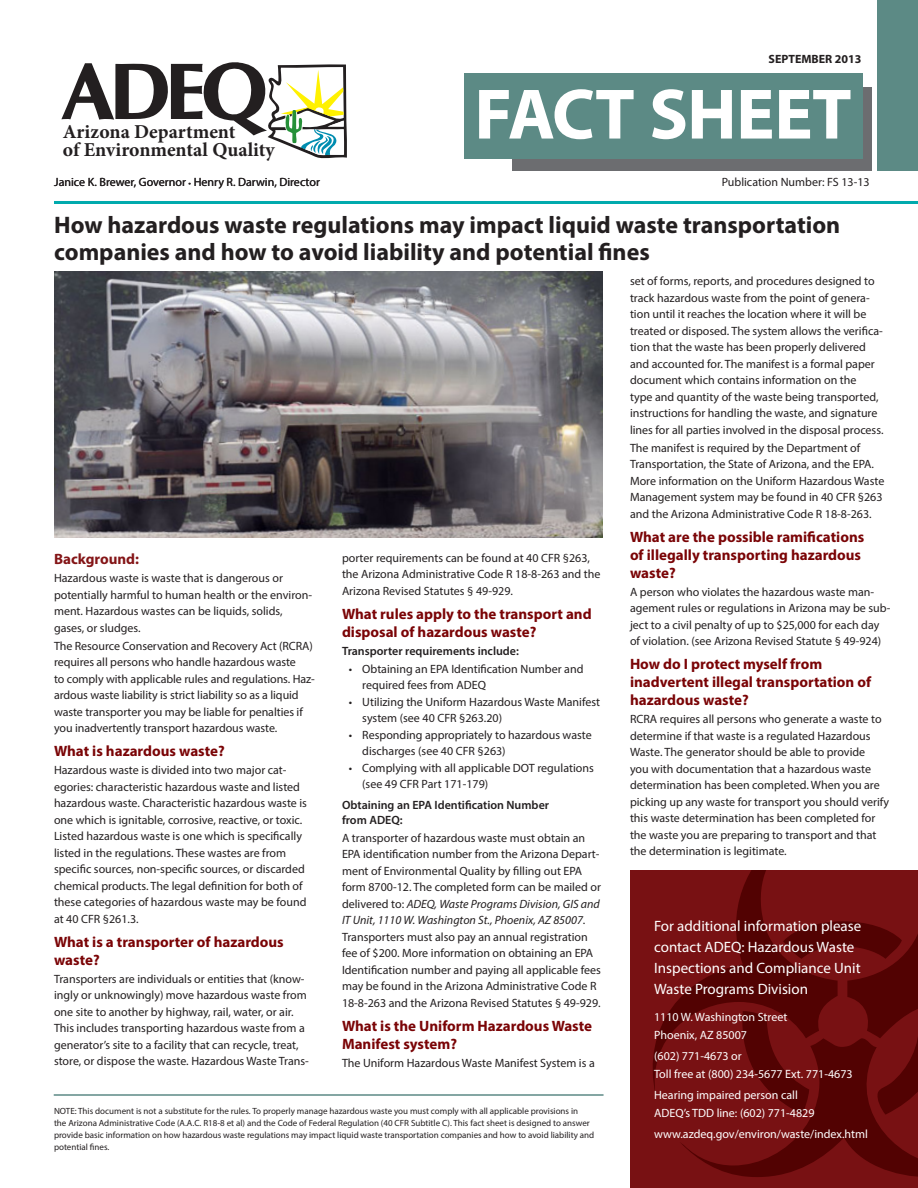
<style>
.page{position:relative;width:918px;height:1188px;background:#fff}
.page>*{position:absolute;margin:0;border:0;box-sizing:border-box;transform-origin:0 0}
.t1{font:700 72px "Myriad Pro";letter-spacing:-.01em;color:#fff}
.t2{font:700 24px/27px "Myriad Pro";color:#231f20}
.t3{font:700 19.65px/17.7px "Minion Pro";color:#231f20}
.t4{font:700 15px/18px "Myriad Pro";color:#7a0406}
.t5{font:15px/21px "Myriad Pro";color:#fff}
.t6{font:700 15px "Myriad Pro";color:#841517}
.t7{font:12px/16.5px "Myriad Pro";color:#231f20}
.t8{font:12px/18px "Myriad Pro";color:#fff}
.t9{font:600 12px/14.4px "Myriad Pro";color:#231f20}
.t10{font:700 12px "Myriad Pro";color:#231f20}
.t11{font:9px/12px "Myriad Pro";color:#231f20}
.s1{font-size:9px}
.s2{font-style:italic}
</style>
<div class="page">
<div style="left:512px;top:87px;width:360px;height:84px;background:#6c6d70"></div>
<svg style="left:62px;top:62px;width:285px;height:97px"></svg>
<div style="left:464px;top:73px;width:399px;height:86px;background:#5c8a85"></div>
<div style="left:878px;top:0;width:40px;height:171px;background:#5c8a85"></div>
<hr style="left:54px;top:201px;width:864px;height:3px;background:#00aaad">
<div style="left:630px;top:871px;width:288px;height:317px;background:#781113"></div>
<svg style="left:652px;top:998px;width:28px;height:93px"></svg>
<svg style="left:680px;top:871px;width:238px;height:306px"></svg>
<img style="left:54px;top:272px;width:549px;height:266px">
<hr style="left:54px;top:1094px;width:550px;height:2px;background:#5c8a85">
<h3 class="t3" style="left:63px;top:123px;width:213px">Arizona Department<br>of Environmental Quality</h3>
<p class="t10" style="left:769px;top:51px;width:94px">SEPTEMBER 2013</p>
<h1 class="t1" style="left:474px;top:67px;width:379px">FACT SHEET</h1>
<p class="t7" style="left:54px;top:174px;width:267px">Janice K. Brewer, Governor <span class="s1">•</span> Henry R. Darwin, Director</p>
<p class="t7" style="left:722px;top:174px;width:149px">Publication Number: FS 13-13</p>
<p class="t2" style="left:54px;top:210px;width:788px">How hazardous waste regulations may impact liquid waste transportation companies and how to avoid liability and potential fines</p>
<p class="t6" style="left:54px;top:549px;width:87px">Background:</p>
<p class="t7" style="left:54px;top:570px;width:260px">Hazardous waste is waste that is dangerous or potentially harmful to human health or the environ&shy;ment. Hazardous wastes can be liquids, solids, gases, or sludges.</p>
<p class="t7" style="left:54px;top:637px;width:263px">The Resource Conservation and Recovery Act (RCRA) requires all persons who handle hazardous waste<br>to comply with applicable rules and regulations. Haz&shy;ardous waste liability is strict liability so as a liquid waste transporter you may be liable for penalties if you inadvertently transport hazardous waste.</p>
<p class="t4" style="left:54px;top:742px;width:172px">What is hazardous waste?</p>
<p class="t7" style="left:54px;top:762px;width:255px">Hazardous waste is divided into two major cat&shy;egories: characteristic hazardous waste and listed hazardous waste. Characteristic hazardous waste is one which is ignitable, corrosive, reactive, or toxic.<br>Listed hazardous waste is one which is specifically listed in the regulations. These wastes are from specific sources, non-specific sources, or discarded chemical products. The legal definition for both of these categories of hazardous waste may be found at 40 CFR §261.3.</p>
<p class="t4" style="left:54px;top:932px;width:231px">What is a transporter of hazardous waste?</p>
<p class="t7" style="left:54px;top:970px;width:256px">Transporters are individuals or entities that (know&shy;ingly or unknowingly) move hazardous waste from one site to another by highway, rail, water, or air.<br>This includes transporting hazardous waste from a generator’s site to a facility that can recycle, treat, store, or dispose the waste. Hazardous Waste Trans-</p>
<p class="t7" style="left:342px;top:549px;width:260px">porter requirements can be found at 40 CFR §263, the Arizona Administrative Code R 18-8-263 and the<br>Arizona Revised Statutes § 49-929.</p>
<p class="t4" style="left:342px;top:604px;width:251px">What rules apply to the transport and disposal of hazardous waste?</p>
<p class="t9" style="left:342px;top:643px;width:178px">Transporter requirements include:</p>
<p class="t7" style="left:362px;top:660px;width:223px;text-indent:-14px">• Obtaining an EPA Identification Number and required fees from ADEQ</p>
<p class="t7" style="left:362px;top:693px;width:239px;text-indent:-14px">• Utilizing the Uniform Hazardous Waste Manifest system (see 40 CFR §263.20)</p>
<p class="t7" style="left:362px;top:726px;width:231px;text-indent:-14px">• Responding appropriately to hazardous waste discharges (see 40 CFR §263)</p>
<p class="t7" style="left:362px;top:759px;width:233px;text-indent:-14px">• Complying with all applicable DOT regulations (see 49 CFR Part 171-179)</p>
<p class="t9" style="left:342px;top:798px;width:209px">Obtaining an EPA Identification Number from ADEQ:</p>
<p class="t7" style="left:342px;top:829px;width:260px">A transporter of hazardous waste must obtain an EPA identification number from the Arizona Depart&shy;ment of Environmental Quality by filling out EPA form 8700-12. The completed form can be mailed or delivered to: <span class="s2">ADEQ, Waste Programs Division, GIS and IT Unit, 1110 W. Washington St., Phoenix, AZ 85007</span>.<br>Transporters must also pay an annual registration fee of $200. More information on obtaining an EPA Identification number and paying all applicable fees may be found in the Arizona Administrative Code R 18-8-263 and the Arizona Revised Statutes § 49-929.</p>
<p class="t4" style="left:342px;top:1016px;width:252px">What is the Uniform Hazardous Waste<br>Manifest system?</p>
<p class="t7" style="left:342px;top:1054px;width:254px">The Uniform Hazardous Waste Manifest System is a</p>
<p class="t11" style="left:54px;top:1105px;width:542px">NOTE: This document is not a substitute for the rules. To properly manage hazardous waste you must comply with all applicable provisions in<br>the Arizona Administrative Code (A.A.C. R18-8 et al) and the Code of Federal Regulation (40 CFR Subtitle C). This fact sheet is designed to answer provide basic information on how hazardous waste regulations may impact liquid waste transportation companies and how to avoid liability and potential fines.</p>
<p class="t7" style="left:630px;top:273px;width:255px">set of forms, reports, and procedures designed to track hazardous waste from the point of genera&shy;tion until it reaches the location where it will be treated or disposed. The system allows the verifica&shy;tion that the waste has been properly delivered and accounted for. The manifest is a formal paper document which contains information on the<br>type and quantity of the waste being transported, instructions for handling the waste, and signature lines for all parties involved in the disposal process.</p>
<p class="t7" style="left:630px;top:440px;width:256px">The manifest is required by the Department of Transportation, the State of Arizona, and the EPA.<br>More information on the Uniform Hazardous Waste Management system may be found in 40 CFR §263 and the Arizona Administrative Code R 18-8-263.</p>
<p class="t4" style="left:630px;top:527px;width:236px">What are the possible ramifications of illegally transporting hazardous waste?</p>
<p class="t7" style="left:630px;top:584px;width:262px">A person who violates the hazardous waste man&shy;agement rules or regulations in Arizona may be sub&shy;ject to a civil penalty of up to $25,000 for each day of violation. (see Arizona Revised Statute § 49-924)</p>
<p class="t4" style="left:630px;top:655px;width:243px">How do I protect myself from inadvertent illegal transportation of hazardous waste?</p>
<p class="t7" style="left:630px;top:711px;width:261px">RCRA requires all persons who generate a waste to determine if that waste is a regulated Hazardous Waste. The generator should be able to provide<br>you with documentation that a hazardous waste determination has been completed. When you are picking up any waste for transport you should verify this waste determination has been completed for the waste you are preparing to transport and that the determination is legitimate.</p>
<p class="t5" style="left:654px;top:915px;width:209px">For additional information please contact ADEQ: Hazardous Waste<br>Inspections and Compliance Unit</p>
<p class="t5" style="left:654px;top:978px;width:155px">Waste Programs Division</p>
<p class="t8" style="left:654px;top:1008px;width:135px">1110 W. Washington Street</p>
<p class="t8" style="left:654px;top:1026px;width:94px">Phoenix, AZ 85007</p>
<p class="t8" style="left:654px;top:1047px;width:89px">(602) 771-4673 or</p>
<p class="t8" style="left:654px;top:1065px;width:200px">Toll free at (800) 234-5677 Ext. 771-4673</p>
<p class="t8" style="left:654px;top:1086px;width:162px">Hearing impaired person call<br>ADEQ’s TDD line: (602) 771-4829</p>
<p class="t8" style="left:654px;top:1125px;width:215px">www.azdeq.gov/environ/waste/index.html</p>
</div>
